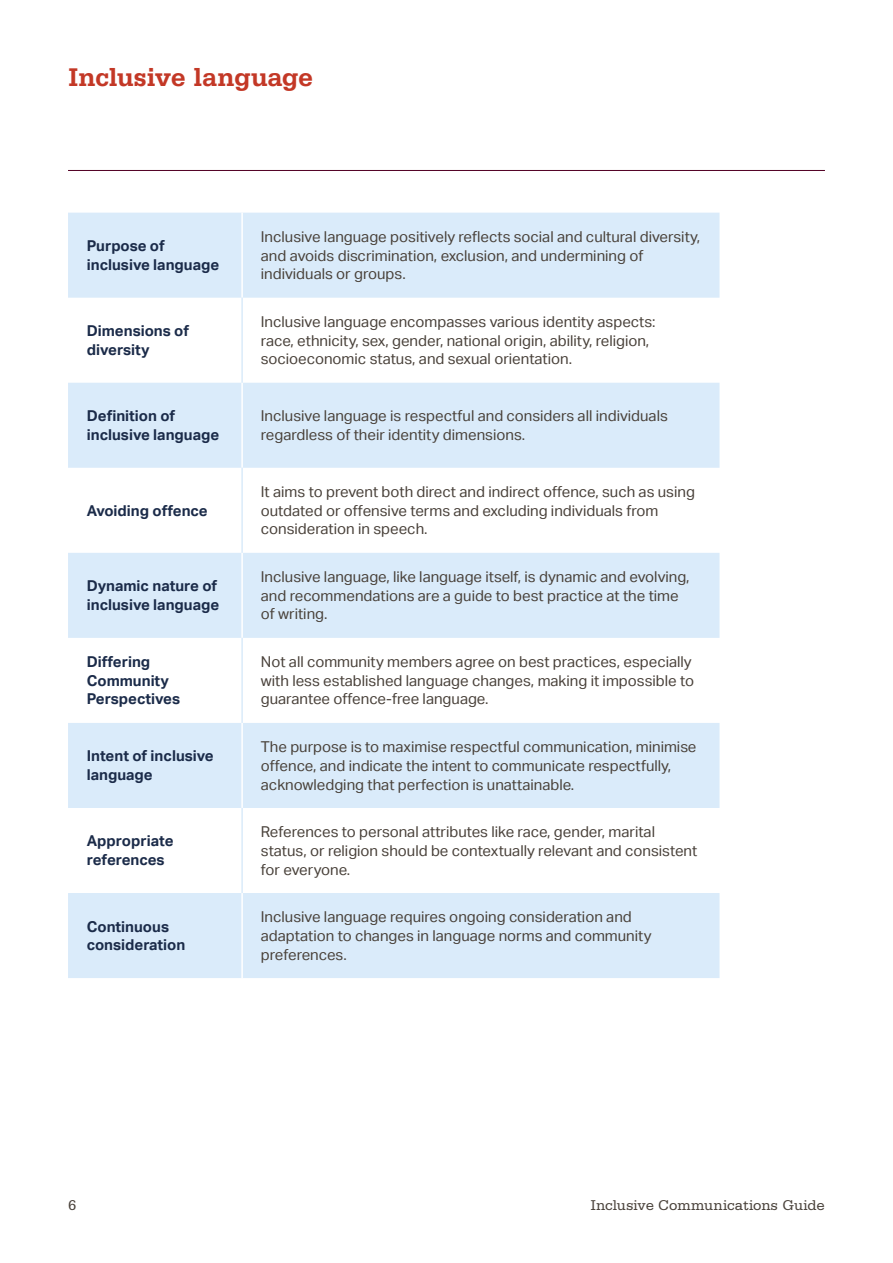
<style>
.page{position:relative;width:893px;height:1263px;background:#fff}
.page>*{position:absolute;margin:0;border:0;box-sizing:border-box;transform-origin:0 0}
.t1{font:700 27px "Serifa Std";letter-spacing:-.01em;color:#c33826}
.t2{font:15px/18.8px "Aktiv Grotesk";color:#49413a}
.t3{font:700 15px/18.8px "Aktiv Grotesk";color:#1b2b49}
.t4{font:15px "Serifa Std";color:#49413a}
</style>
<div class="page">
<svg style="left:68px;top:213px;width:651px;height:765px;fill:#daebfa"></svg>
<hr style="left:241px;top:213px;width:2px;height:85px;background:#fff">
<hr style="left:241px;top:383px;width:2px;height:85px;background:#fff">
<hr style="left:241px;top:553px;width:2px;height:85px;background:#fff">
<hr style="left:241px;top:723px;width:2px;height:85px;background:#fff">
<hr style="left:241px;top:893px;width:2px;height:85px;background:#fff">
<hr style="left:241px;top:298px;width:2px;height:85px;background:#daebfa">
<hr style="left:241px;top:468px;width:2px;height:85px;background:#daebfa">
<hr style="left:241px;top:638px;width:2px;height:85px;background:#daebfa">
<hr style="left:241px;top:808px;width:2px;height:85px;background:#daebfa">
<hr style="left:68px;top:170px;width:757px;height:1px;background:#520024">
<h1 class="t1" style="left:68px;top:61px;width:247px">Inclusive language</h1>
<p class="t3" style="left:87px;top:237px;width:134px">Purpose of inclusive language</p>
<p class="t2" style="left:261px;top:227px;width:441px">Inclusive language positively reflects social and cultural diversity, and avoids discrimination, exclusion, and undermining of individuals or groups.</p>
<p class="t3" style="left:87px;top:322px;width:104px">Dimensions of diversity</p>
<p class="t2" style="left:261px;top:312px;width:396px">Inclusive language encompasses various identity aspects: race, ethnicity, sex, gender, national origin, ability, religion, socioeconomic status, and sexual orientation.</p>
<p class="t3" style="left:87px;top:407px;width:134px">Definition of inclusive language</p>
<p class="t2" style="left:261px;top:407px;width:408px">Inclusive language is respectful and considers all individuals regardless of their identity dimensions.</p>
<p class="t3" style="left:87px;top:501px;width:122px">Avoiding offence</p>
<p class="t2" style="left:261px;top:482px;width:436px">It aims to prevent both direct and indirect offence, such as using outdated or offensive terms and excluding individuals from consideration in speech.</p>
<p class="t3" style="left:87px;top:577px;width:134px">Dynamic nature of inclusive language</p>
<p class="t2" style="left:261px;top:567px;width:430px">Inclusive language, like language itself, is dynamic and evolving, and recommendations are a guide to best practice at the time of writing.</p>
<p class="t3" style="left:87px;top:652px;width:95px">Differing<br>Community<br>Perspectives</p>
<p class="t2" style="left:261px;top:652px;width:435px">Not all community members agree on best practices, especially with less established language changes, making it impossible to guarantee offence-free language.</p>
<p class="t3" style="left:87px;top:747px;width:128px">Intent of inclusive language</p>
<p class="t2" style="left:261px;top:737px;width:437px">The purpose is to maximise respectful communication, minimise offence, and indicate the intent to communicate respectfully, acknowledging that perfection is unattainable.</p>
<p class="t3" style="left:87px;top:832px;width:88px">Appropriate references</p>
<p class="t2" style="left:261px;top:822px;width:438px">References to personal attributes like race, gender, marital status, or religion should be contextually relevant and consistent for everyone.</p>
<p class="t3" style="left:87px;top:917px;width:100px">Continuous consideration</p>
<p class="t2" style="left:261px;top:907px;width:392px">Inclusive language requires ongoing consideration and adaptation to changes in language norms and community preferences.</p>
<p class="t4" style="left:68px;top:1197px;width:10px">6</p>
<p class="t4" style="left:591px;top:1197px;width:236px">Inclusive Communications Guide</p>
</div>
